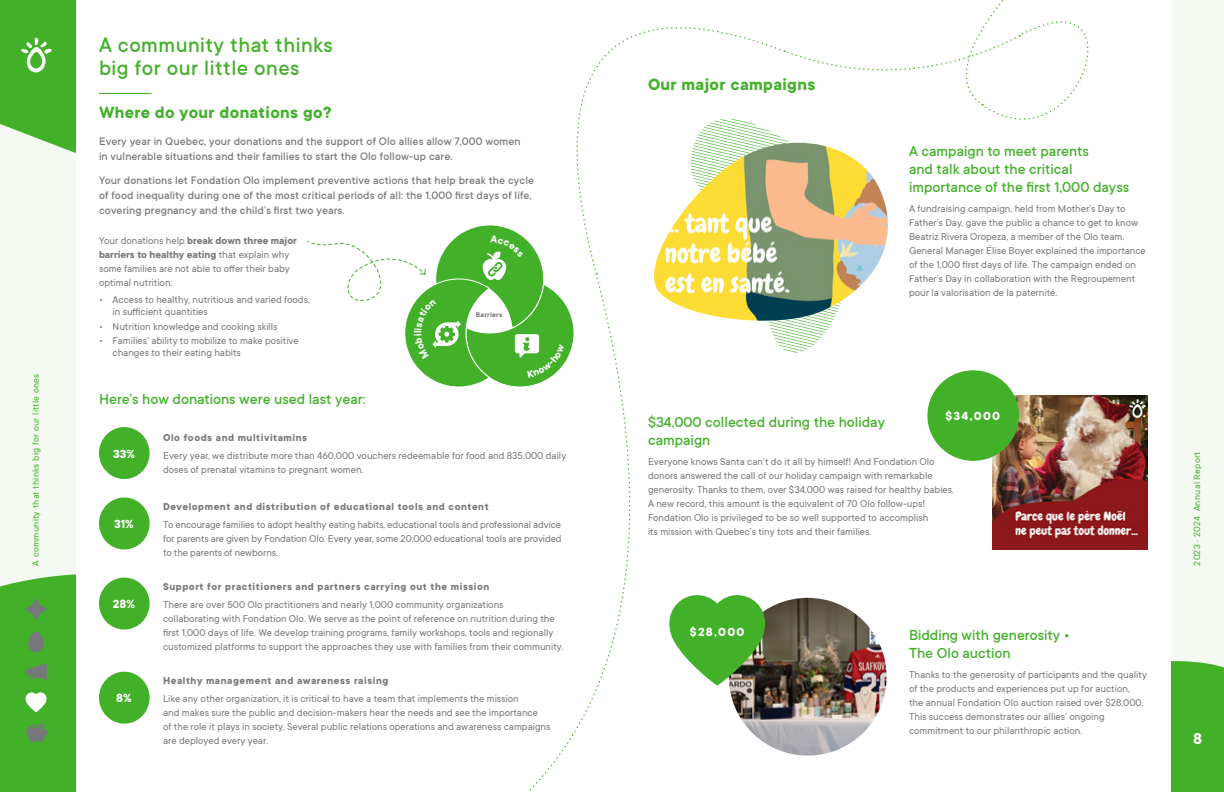
<style>
.page{position:relative;width:1224px;height:792px;background:#fff}
.page>*{position:absolute;margin:0;border:0;box-sizing:border-box;transform-origin:0 0}
.H1-entête-page{font:500 23px/23px "TT Commons";letter-spacing:.02em;color:#43b02a}
.t1{font:700 18px "TT Commons";letter-spacing:.02em;color:#43b02a}
.Folio{font:700 17px "TT Commons";color:#fff}
.t2{font:500 16px/18px "TT Commons";color:#43b02a}
.H4-TitreEncadré{font:700 13px "TT Commons";letter-spacing:.1em;color:#fff}
.TXT-Intro{font:500 12px/15px "TT Commons";letter-spacing:.01em;color:#77787b}
.TXT{font:11px/14px "TT Commons";color:#77787b}
.TXT-2{font:700 11px "TT Commons";letter-spacing:.05em;color:#77787b}
.t3{font:10px "TT Commons";letter-spacing:.03em;color:#43b02a}
.TXT-Centre{font:700 7.5px "TT Commons";letter-spacing:.035em;color:#77787b}
.s1{font-weight:700}
</style>
<div class="page">
<div style="left:0;top:0;width:76px;height:792px;background:#f4faf2"></div>
<svg style="left:0;top:0;width:76px;height:153px;background:#55b73f"></svg>
<div style="left:0;top:574px;width:76px;height:218px;background:#43b02a"></div>
<div style="left:1171px;top:0;width:53px;height:792px;background:#f4faf2"></div>
<div style="left:1171px;top:661px;width:53px;height:131px;background:#43b02a"></div>
<svg style="left:21px;top:38px;width:31px;height:34px"></svg>
<svg style="left:24px;top:598px;width:24px;height:23px"></svg>
<svg style="left:28px;top:632px;width:16px;height:20px"></svg>
<svg style="left:25px;top:663px;width:22px;height:17px"></svg>
<svg style="left:24px;top:724px;width:24px;height:18px"></svg>
<svg style="left:26px;top:692px;width:21px;height:20px"></svg>
<svg style="left:576px;top:27px;width:114px;height:247px"></svg>
<svg style="left:690px;top:0;width:399px;height:353px"></svg>
<hr style="left:99px;top:93px;width:52px;height:1px;background:#43b02a">
<div style="left:436px;top:225px;width:108px;height:108px;background:#43b02a;border-radius:50%"></div>
<div style="left:99px;top:427px;width:51px;height:52px;background:#43b02a;border-radius:50%"></div>
<div style="left:99px;top:498px;width:51px;height:51px;background:#43b02a;border-radius:50%"></div>
<div style="left:99px;top:672px;width:51px;height:52px;background:#43b02a;border-radius:50%"></div>
<div style="left:99px;top:578px;width:51px;height:52px;background:#43b02a;border-radius:50%"></div>
<img style="left:729px;top:598px;width:158px;height:158px;border-radius:79px">
<img style="left:650px;top:143px;width:251px;height:182px">
<img style="left:993px;top:395px;width:155px;height:155px">
<div style="left:927px;top:370px;width:92px;height:91px;background:#43b02a;border-radius:50%"></div>
<svg style="left:669px;top:595px;width:96px;height:90px"></svg>
<svg style="left:307px;top:235px;width:267px;height:152px"></svg>
<p class="t3" style="left:30px;top:566px;width:194px;rotate:-90deg">A community that thinks big for our little ones</p>
<p class="H1-entête-page" style="left:99px;top:34px;width:235px">A community that thinks big for our little ones</p>
<h2 class="t1" style="left:99px;top:102px;width:234px">Where do your donations go?</h2>
<p class="TXT-Intro" style="left:99px;top:134px;width:423px">Every year in Quebec, your donations and the support of Olo allies allow 7,000 women in vulnerable situations and their families to start the Olo follow-up care.</p>
<p class="TXT-Intro" style="left:99px;top:173px;width:437px">Your donations let Fondation Olo implement preventive actions that help break the cycle of food inequality during one of the most critical periods of all: the 1,000 first days of life, covering pregnancy and the child’s first two years.</p>
<p class="TXT" style="left:99px;top:234px;width:199px">Your donations help <span class="s1">break down three major barriers to healthy eating</span> that explain why some families are not able to offer their baby optimal nutrition:</p>
<p class="TXT" style="left:112px;top:293px;width:199px;line-height:12px;text-indent:-14px">• Access to healthy, nutritious and varied foods, in sufficient quantities</p>
<p class="TXT" style="left:99px;top:319px;width:180px">• Nutrition knowledge and cooking skills</p>
<p class="TXT" style="left:112px;top:335px;width:188px;line-height:12px;text-indent:-14px">• Families’ ability to mobilize to make positive changes to their eating habits</p>
<h3 class="t2" style="left:99px;top:391px;width:268px">Here’s how donations were used last year:</h3>
<p class="TXT-Centre" style="left:476px;top:310px;width:28px">Barriers</p>
<p class="H4-TitreEncadré" style="left:113px;top:446px;width:23px">33%</p>
<p class="H4-TitreEncadré" style="left:114px;top:517px;width:21px">31%</p>
<p class="H4-TitreEncadré" style="left:113px;top:597px;width:24px">28%</p>
<p class="H4-TitreEncadré" style="left:116px;top:691px;width:17px">8%</p>
<p class="TXT-2" style="left:163px;top:431px;width:146px">Olo foods and multivitamins</p>
<p class="TXT" style="left:163px;top:449px;width:405px">Every year, we distribute more than 460,000 vouchers redeemable for food and 835,000 daily doses of prenatal vitamins to pregnant women.</p>
<p class="TXT-2" style="left:163px;top:500px;width:327px">Development and distribution of educational tools and content</p>
<p class="TXT" style="left:163px;top:518px;width:400px;text-align:justify">To encourage families to adopt healthy eating habits, educational tools and professional advice for parents are given by Fondation Olo. Every year, some 20,000 educational tools are provided to the parents of newborns.</p>
<p class="TXT-2" style="left:163px;top:580px;width:328px">Support for practitioners and partners carrying out the mission</p>
<p class="TXT" style="left:163px;top:598px;width:402px">There are over 500 Olo practitioners and nearly 1,000 community organizations<br>collaborating with Fondation Olo. We serve as the point of reference on nutrition during the first 1,000 days of life. We develop training programs, family workshops, tools and regionally customized platforms to support the approaches they use with families from their community.</p>
<p class="TXT-2" style="left:163px;top:674px;width:227px">Healthy management and awareness raising</p>
<p class="TXT" style="left:163px;top:692px;width:389px">Like any other organization, it is critical to have a team that implements the mission<br>and makes sure the public and decision-makers hear the needs and see the importance<br>of the role it plays in society. Several public relations operations and awareness campaigns are deployed every year.</p>
<h2 class="t1" style="left:648px;top:75px;width:169px">Our major campaigns</h2>
<h3 class="t2" style="left:909px;top:143px;width:222px">A campaign to meet parents<br>and talk about the critical importance of the first 1,000 dayss</h3>
<p class="TXT" style="left:909px;top:202px;width:238px">A fundraising campaign, held from Mother’s Day to Father’s Day, gave the public a chance to get to know Beatriz Rivera Oropeza, a member of the Olo team.<br>General Manager Élise Boyer explained the importance of the 1,000 first days of life. The campaign ended on Father’s Day in collaboration with the Regroupement pour la valorisation de la paternité.</p>
<p class="H4-TitreEncadré" style="left:946px;top:409px;width:56px">$34,000</p>
<h3 class="t2" style="left:648px;top:413px;width:239px">$34,000 collected during the holiday campaign</h3>
<p class="TXT" style="left:648px;top:455px;width:308px">Everyone knows Santa can’t do it all by himself! And Fondation Olo donors answered the call of our holiday campaign with remarkable generosity. Thanks to them, over $34,000 was raised for healthy babies.<br>A new record, this amount is the equivalent of 70 Olo follow-ups!<br>Fondation Olo is privileged to be so well supported to accomplish<br>its mission with Quebec’s tiny tots and their families.</p>
<p class="H4-TitreEncadré" style="left:690px;top:624px;width:56px">$28,000</p>
<h3 class="t2" style="left:909px;top:626px;width:163px">Bidding with generosity •<br>The Olo auction</h3>
<p class="TXT" style="left:909px;top:668px;width:239px">Thanks to the generosity of participants and the quality of the products and experiences put up for auction, the annual Fondation Olo auction raised over $28,000.<br>This success demonstrates our allies’ ongoing commitment to our philanthropic action.</p>
<p class="t3" style="left:1192px;top:566px;width:116px;rotate:-90deg">2023 . 2024 Annual Report</p>
<p class="Folio" style="left:1193px;top:730px;width:11px">8</p>
</div>
